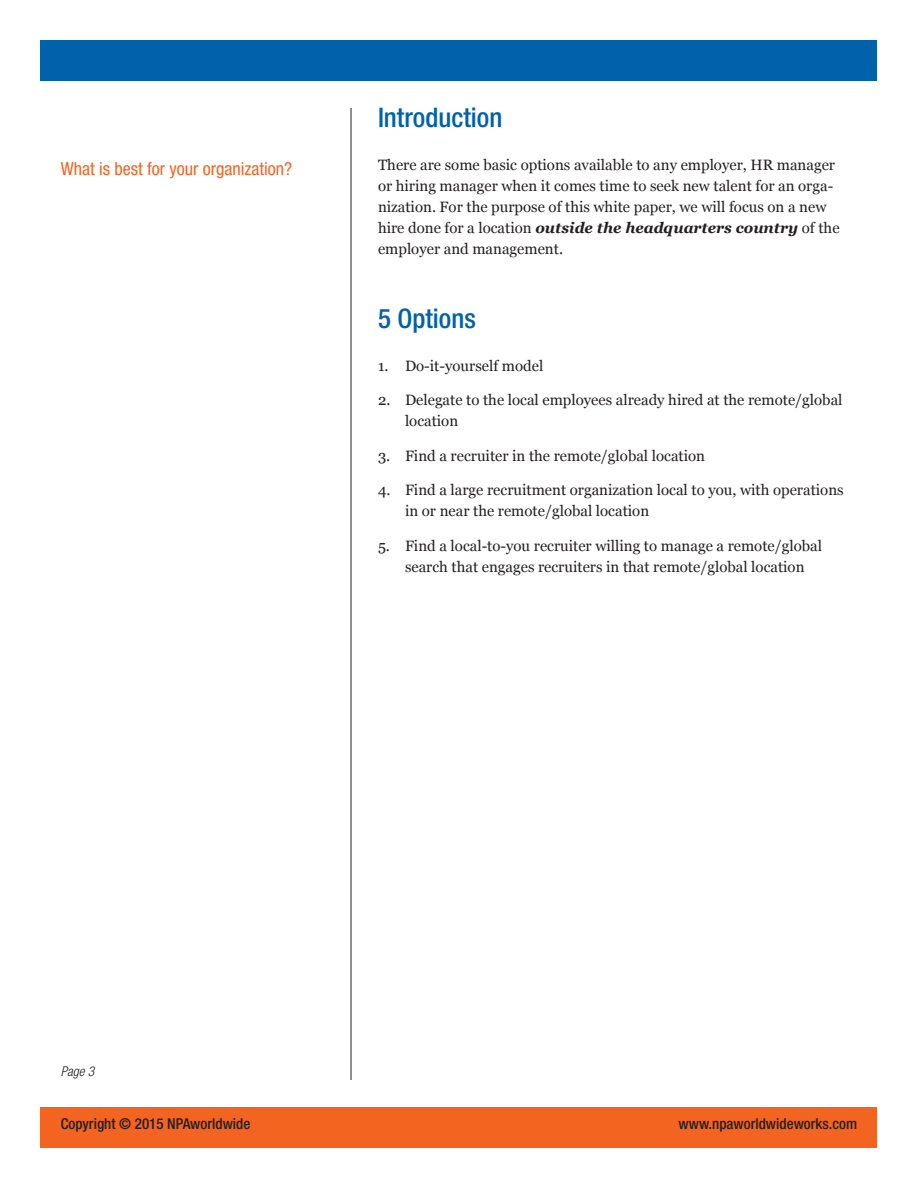
<style>
.page{position:relative;width:918px;height:1188px;background:#fff}
.page>*{position:absolute;margin:0;border:0;box-sizing:border-box;transform-origin:0 0}
.t1{font:500 condensed 27px "Helvetica Neue LT Std";color:#0161aa}
.t2{font:condensed 18px "Helvetica Neue LT Std";color:#f36421}
.t3{font:15px/21px "Georgia";color:#231f20}
.t4{font:500 condensed 15px "Helvetica Neue LT Std";color:#231f20}
.t5{font:italic 300 condensed 13.5px "Helvetica Neue LT Std";color:#231f20}
.s1{font-weight:700;font-style:italic}
</style>
<div class="page">
<div style="left:40px;top:40px;width:838px;height:41px;background:#0161aa"></div>
<div style="left:40px;top:1107px;width:838px;height:41px;background:#f36421"></div>
<hr style="left:351px;top:108px;width:1px;height:972px;background:#231f20">
<p class="t2" style="left:61px;top:158px;width:233px">What is best for your organization?</p>
<h1 class="t1" style="left:378px;top:102px;width:126px">Introduction</h1>
<p class="t3" style="left:378px;top:155px;width:463px">There are some basic options available to any employer, HR manager or hiring manager when it comes time to seek new talent for an orga&shy;nization. For the purpose of this white paper, we will focus on a new hire done for a location <span class="s1">outside the headquarters country</span> of the employer and management.</p>
<h1 class="t1" style="left:378px;top:303px;width:99px">5 Options</h1>
<p class="t3" style="left:378px;top:356px;width:167px">1. Do-it-yourself model</p>
<p class="t3" style="left:405px;top:390px;width:439px;text-indent:-27px">2. Delegate to the local employees already hired at the remote/global location</p>
<p class="t3" style="left:378px;top:446px;width:329px">3. Find a recruiter in the remote/global location</p>
<p class="t3" style="left:405px;top:480px;width:440px;text-indent:-27px">4. Find a large recruitment organization local to you, with operations in or near the remote/global location</p>
<p class="t3" style="left:405px;top:536px;width:419px;text-indent:-27px">5. Find a local-to-you recruiter willing to manage a remote/global search that engages recruiters in that remote/global location</p>
<p class="t5" style="left:61px;top:1064px;width:35px">Page 3</p>
<p class="t4" style="left:61px;top:1115px;width:191px">Copyright © 2015 NPAworldwide</p>
<p class="t4" style="left:679px;top:1115px;width:180px">www.npaworldwideworks.com</p>
</div>
